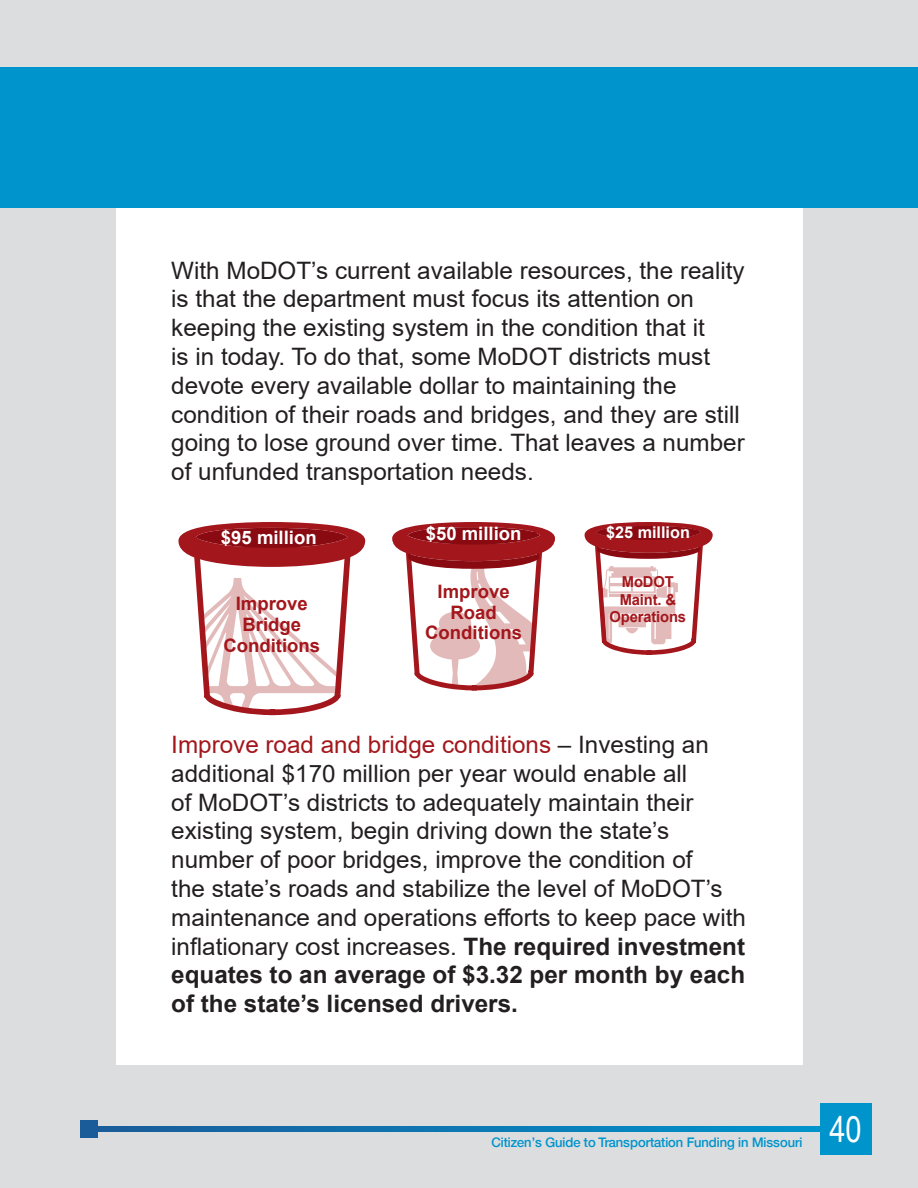
<style>
.page{position:relative;width:918px;height:1188px;background:#dcdddf}
.page>*{position:absolute;margin:0;border:0;box-sizing:border-box;transform-origin:0 0}
.t1{font:35.55px "Arial Narrow";color:#fff}
.t2{font:24px/28.8px "Arial";color:#231f20}
.t3{font:700 18.6px/20.9px "Arial";color:#a3171c;text-align:center}
.t4{font:700 18.6px "Arial";color:#fff}
.t5{font:700 16.2px "Arial";color:#fff}
.t6{font:700 15px/17.4px "Arial";letter-spacing:-.01em;color:#a3171c;text-align:center}
.t7{font:500 13.5px "Helvetica";color:#0094cc}
.s1{color:#a3171c}
.s2{font-weight:700}
</style>
<div class="page">
<div style="left:820px;top:1103px;width:52px;height:52px;background:#0094cc"></div>
<div style="left:0;top:68px;width:918px;height:140px;background:#0094cc"></div>
<div style="left:80px;top:1120px;width:18px;height:18px;background:#1a5c99"></div>
<div style="left:116px;top:208px;width:686px;height:857px;background:#fff"></div>
<svg style="left:98px;top:1126px;width:722px;height:6px"></svg>
<svg style="left:178px;top:522px;width:187px;height:193px"></svg>
<svg style="left:392px;top:522px;width:163px;height:168px"></svg>
<svg style="left:585px;top:522px;width:128px;height:133px"></svg>
<p class="t2" style="left:171px;top:256px;width:575px">With MoDOT’s current available resources, the reality is that the department must focus its attention on keeping the existing system in the condition that it<br>is in today. To do that, some MoDOT districts must devote every available dollar to maintaining the condition of their roads and bridges, and they are still going to lose ground over time. That leaves a number of unfunded transportation needs.</p>
<p class="t4" style="left:221px;top:524px;width:97px">$95 million</p>
<p class="t4" style="left:426px;top:520px;width:97px">$50 million</p>
<p class="t5" style="left:606px;top:521px;width:85px">$25 million</p>
<p class="t3" style="left:223px;top:593px;width:98px">Improve<br>Bridge<br>Conditions</p>
<p class="t3" style="left:425px;top:581px;width:98px">Improve<br>Road<br>Conditions</p>
<p class="t6" style="left:610px;top:573px;width:78px">MoDOT<br>Maint. &amp;<br>Operations</p>
<p class="t2" style="left:171px;top:730px;width:576px"><span class="s1">Improve road and bridge conditions</span> – Investing an additional $170 million per year would enable all<br>of MoDOT’s districts to adequately maintain their existing system, begin driving down the state’s number of poor bridges, improve the condition of<br>the state’s roads and stabilize the level of MoDOT’s maintenance and operations efforts to keep pace with inflationary cost increases. <span class="s2">The required investment equates to an average of $3.32 per month by each of the state’s licensed drivers.</span></p>
<p class="t7" style="left:491px;top:1134px;width:313px">Citizen’s Guide to Transportation Funding in Missouri</p>
<h1 class="t1" style="left:829px;top:1103px;width:34px">40</h1>
</div>
